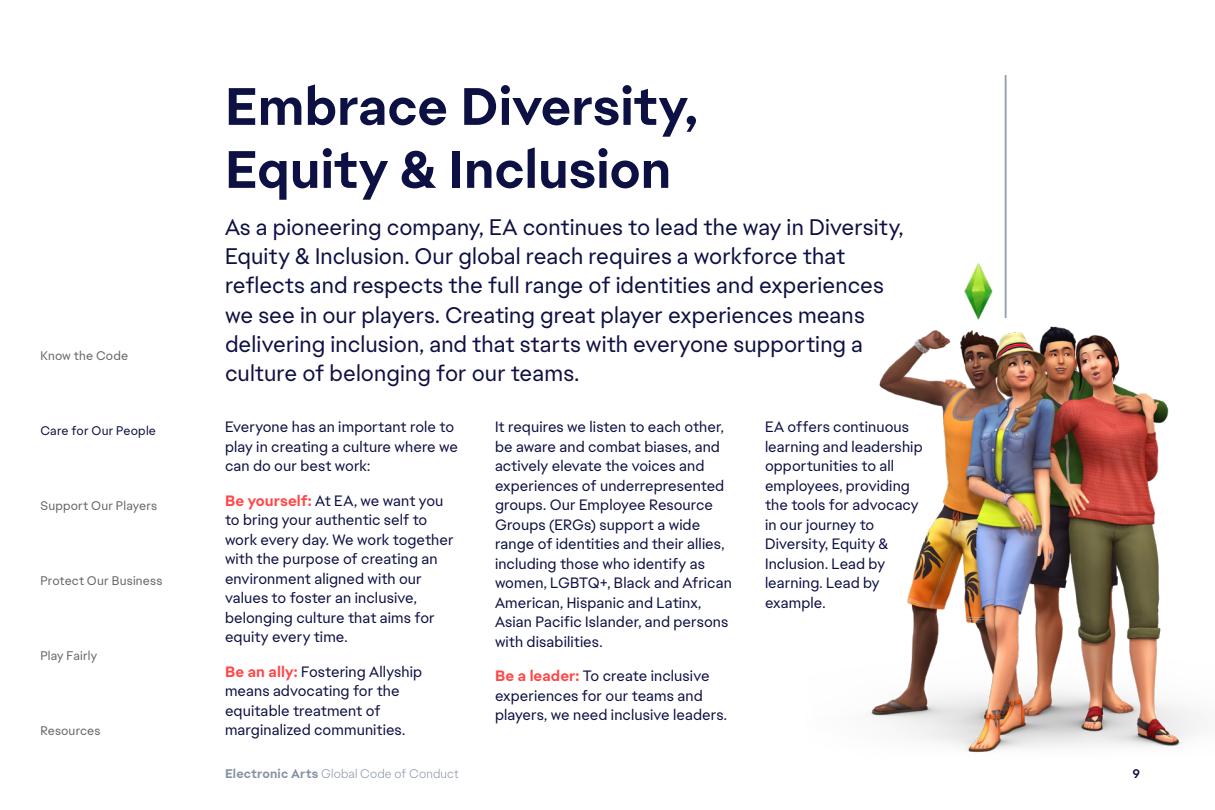
<style>
.page{position:relative;width:1215px;height:810px;background:#fff}
.page>*{position:absolute;margin:0;border:0;box-sizing:border-box;transform-origin:0 0}
.t1{font:700 52.5px/63px "Electronic Arts Text";letter-spacing:-.005em;color:#0d1042}
.t2{font:22.5px/29.2px "Electronic Arts Text";color:#0d1042}
.t3{font:15px/19.5px "Electronic Arts Text";letter-spacing:.005em;color:#0d1042}
.t4{font:12.5px "Electronic Arts Text";letter-spacing:.01em;color:#63666a}
.t5{font:300 12.5px "Electronic Arts Text";letter-spacing:.01em;color:#8692a4}
.t6{font:12.5px "Electronic Arts Text";letter-spacing:.015em;color:#0d1042}
.t7{font:700 12.5px "Electronic Arts Text";color:#0d1042}
.s1{font-weight:700;color:#ff4747}
.s2{font-weight:700}
</style>
<div class="page">
<img style="left:870px;top:252px;width:331px;height:501px">
<hr style="left:1005px;top:75px;width:2px;height:243px;background:#95a0b0">
<p class="t4" style="left:40px;top:347px;width:89px">Know the Code</p>
<p class="t6" style="left:40px;top:422px;width:117px">Care for Our People</p>
<p class="t4" style="left:40px;top:497px;width:118px">Support Our Players</p>
<p class="t4" style="left:40px;top:572px;width:124px">Protect Our Business</p>
<p class="t4" style="left:40px;top:647px;width:58px">Play Fairly</p>
<p class="t4" style="left:40px;top:722px;width:62px">Resources</p>
<h1 class="t1" style="left:225px;top:75px;width:475px">Embrace Diversity,<br>Equity &amp; Inclusion</h1>
<p class="t2" style="left:225px;top:212px;width:680px">As a pioneering company, EA continues to lead the way in Diversity, Equity &amp; Inclusion. Our global reach requires a workforce that reflects and respects the full range of identities and experiences we see in our players. Creating great player experiences means delivering inclusion, and that starts with everyone supporting a culture of belonging for our teams.</p>
<p class="t3" style="left:225px;top:417px;width:235px">Everyone has an important role to play in creating a culture where we can do our best work:</p>
<p class="t3" style="left:225px;top:490px;width:230px"><span class="s1">Be yourself:</span> At EA, we want you to bring your authentic self to work every day. We work together with the purpose of creating an environment aligned with our values to foster an inclusive, belonging culture that aims for equity every time.</p>
<p class="t3" style="left:225px;top:661px;width:199px"><span class="s1">Be an ally:</span> Fostering Allyship means advocating for the equitable treatment of marginalized communities.</p>
<p class="t3" style="left:495px;top:417px;width:238px">It requires we listen to each other, be aware and combat biases, and actively elevate the voices and experiences of underrepresented groups. Our Employee Resource<br>Groups (ERGs) support a wide range of identities and their allies, including those who identify as women, LGBTQ+, Black and African<br>American, Hispanic and Latinx,<br>Asian Pacific Islander, and persons with disabilities.</p>
<p class="t3" style="left:495px;top:666px;width:234px"><span class="s1">Be a leader:</span> To create inclusive experiences for our teams and players, we need inclusive leaders.</p>
<p class="t3" style="left:765px;top:417px;width:159px">EA offers continuous learning and leadership opportunities to all employees, providing the tools for advocacy in our journey to<br>Diversity, Equity &amp;<br>Inclusion. Lead by learning. Lead by example.</p>
<p class="t5" style="left:225px;top:766px;width:235px"><span class="s2">Electronic Arts</span> Global Code of Conduct</p>
<p class="t7" style="left:1132px;top:765px;width:9px">9</p>
</div>
